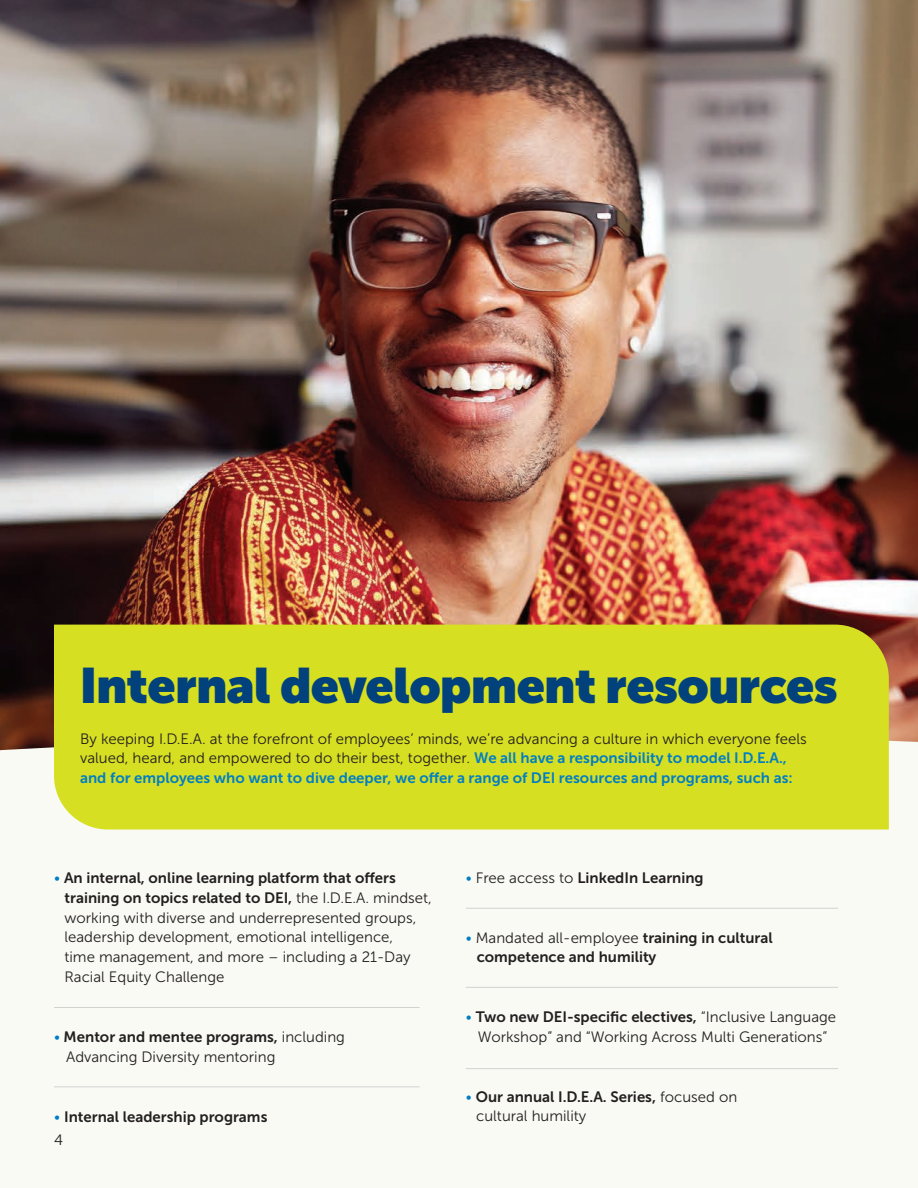
<style>
.page{position:relative;width:918px;height:1188px;background:#fff}
.page>*{position:absolute;margin:0;border:0;box-sizing:border-box;transform-origin:0 0}
.Interior_Headline_Museo_Sans_700{font:900 49.5px "Museo Sans Display";letter-spacing:-.01em;color:#01427c}
.Body_Copy{font:15px/19.8px "Museo Sans 300";color:#231f20}
.Body_Copy-2{font:15px/19.5px "Museo Sans 700";color:#231f20}
.s1{font-family:"Museo Sans 700";color:#007ec5}
.s2{color:#007ec5}
.s3{font-family:"Museo Sans 700"}
.s4{font-family:"Museo Sans 300";color:#007ec5}
.s5{font-family:"Museo Sans 300"}
</style>
<div class="page">
<img style="left:0;top:0;width:918px;height:629px">
<div style="left:0;top:629px;width:918px;height:559px;background:#f9faf4"></div>
<div style="left:54px;top:625px;width:835px;height:204px;background:#d6df21"></div>
<hr style="left:54px;top:1007px;width:366px;height:1px;background:#d2d3d1">
<hr style="left:54px;top:1086px;width:366px;height:1px;background:#d2d3d1">
<hr style="left:466px;top:987px;width:372px;height:1px;background:#d2d3d1">
<hr style="left:466px;top:908px;width:372px;height:1px;background:#d2d3d1">
<hr style="left:466px;top:1068px;width:372px;height:1px;background:#d2d3d1">
<h2 class="Interior_Headline_Museo_Sans_700" style="left:80px;top:657px;width:759px">Internal development resources</h2>
<p class="Body_Copy" style="left:80px;top:729px;width:728px">By keeping I.D.E.A. at the forefront of employees’ minds, we’re advancing a culture in which everyone feels valued, heard, and empowered to do their best, together. <span class="s1">We all have a responsibility to model I.D.E.A., and for employees who want to dive deeper, we offer a range of DEI resources and programs, such as:</span></p>
<p class="Body_Copy" style="left:64px;top:868px;width:369px;text-indent:-10px"><span class="s2">•</span> <span class="s3">An internal, online learning platform that offers training on topics related to DEI,</span> the I.D.E.A. mindset, working with diverse and underrepresented groups, leadership development, emotional intelligence,<br>time management, and more – including a 21-Day Racial Equity Challenge</p>
<p class="Body_Copy" style="left:66px;top:1027px;width:280px;text-indent:-12px"><span class="s2">•</span> <span class="s3">Mentor and mentee programs,</span> including<br>Advancing Diversity mentoring</p>
<p class="Body_Copy-2" style="left:54px;top:1107px;width:215px"><span class="s4">•</span> Internal leadership programs</p>
<p class="Body_Copy" style="left:54px;top:1130px;width:10px">4</p>
<p class="Body_Copy-2" style="left:466px;top:868px;width:239px"><span class="s4">•</span> <span class="s5">Free access to</span> LinkedIn Learning</p>
<p class="Body_Copy-2" style="left:477px;top:928px;width:297px;text-indent:-11px"><span class="s4">•</span> <span class="s5">Mandated all-employee</span> training in cultural competence and humility</p>
<p class="Body_Copy" style="left:466px;top:1008px;width:372px;text-align:center"><span class="s2">•</span> <span class="s3">Two new DEI-specific electives,</span> “Inclusive Language<br>Workshop” and “Working Across Multi Generations”</p>
<p class="Body_Copy" style="left:476px;top:1087px;width:263px;text-indent:-10px"><span class="s2">•</span> <span class="s3">Our annual I.D.E.A. Series,</span> focused on cultural humility</p>
</div>
